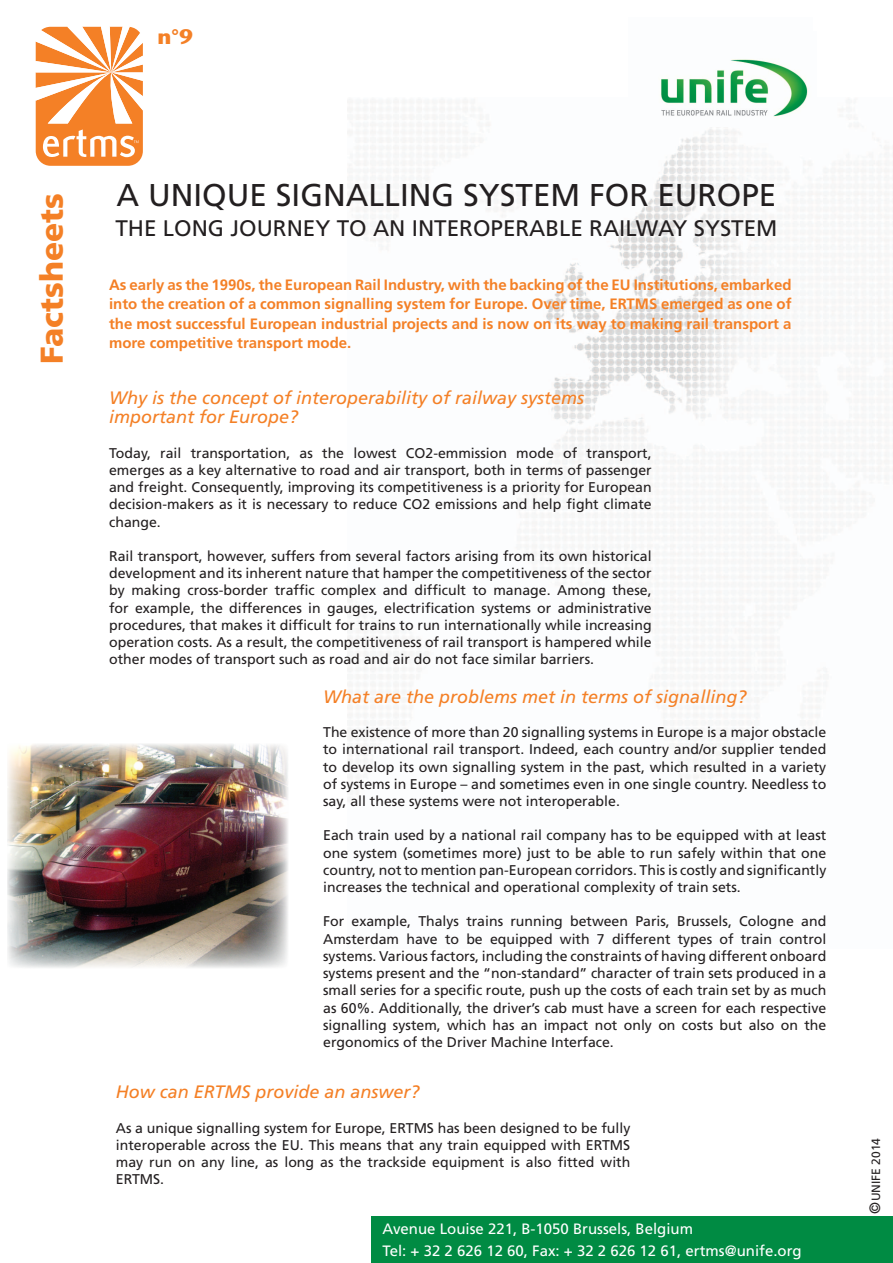
<style>
.page{position:relative;width:893px;height:1263px;background:#fff}
.page>*{position:absolute;margin:0;border:0;box-sizing:border-box;transform-origin:0 0}
.t1{font:31.5px "Frutiger";color:#231f20}
.t2{font:900 31.5px "Frutiger";color:#f48026}
.t3{font:22.5px "Frutiger";color:#231f20}
.t4{font:700 21px "Stone Sans";color:#f48026}
.t5{font:italic 18px/19.5px "Frutiger";color:#f48026}
.t6{font:700 15px/19.5px "Frutiger";color:#f48026;text-align:justify}
.t7{font:15px/22.2px "Frutiger";color:#fff}
.t8{font:14.1px/17.2px "Frutiger";color:#231f20;text-align:justify}
.t9{font:12px "Frutiger";color:#231f20}
.s1{font-size:15px}
</style>
<div class="page">
<svg style="left:36px;top:27px;width:107px;height:139px"></svg>
<img style="left:347px;top:99px;width:542px;height:702px">
<div style="left:372px;top:1216px;width:521px;height:47px;background:#008b43"></div>
<img style="left:628px;top:99px;width:15px;height:18px">
<img style="left:643px;top:59px;width:173px;height:67px">
<img style="left:7px;top:744px;width:281px;height:224px">
<h3 class="t4" style="left:157px;top:23px;width:37px">n°9</h3>
<h1 class="t2" style="left:33px;top:364px;width:173px;rotate:-90deg">Factsheets</h1>
<h1 class="t1" style="left:117px;top:176px;width:661px">A UNIQUE SIGNALLING SYSTEM FOR EUROPE</h1>
<h2 class="t3" style="left:115px;top:215px;width:664px">THE LONG JOURNEY TO AN INTEROPERABLE RAILWAY SYSTEM</h2>
<p class="t6" style="left:109px;top:275px;width:684px">As early as the 1990s, the European Rail Industry, with the backing of the EU Institutions, embarked into the creation of a common signalling system for Europe. Over time, ERTMS emerged as one of the most successful European industrial projects and is now on its way to making rail transport a more competitive transport mode.</p>
<p class="t5" style="left:109px;top:388px;width:477px">Why is the concept of interoperability of railway systems important for Europe?</p>
<p class="t8" style="left:109px;top:444px;width:544px">Today, rail transportation, as the lowest CO2-emmission mode of transport, emerges as a key alternative to road and air transport, both in terms of passenger and freight. Consequently, improving its competitiveness is a priority for European decision-makers as it is necessary to reduce CO2 emissions and help fight climate change.</p>
<p class="t8" style="left:109px;top:547px;width:544px">Rail transport, however, suffers from several factors arising from its own historical development and its inherent nature that hamper the competitiveness of the sector by making cross-border traffic complex and difficult to manage. Among these, for example, the differences in gauges, electrification systems or administrative procedures, that makes it difficult for trains to run internationally while increasing operation costs. As a result, the competitiveness of rail transport is hampered while other modes of transport such as road and air do not face similar barriers.</p>
<p class="t5" style="left:323px;top:687px;width:425px">What are the problems met in terms of signalling?</p>
<p class="t8" style="left:323px;top:723px;width:505px">The existence of more than 20 signalling systems in Europe is a major obstacle to international rail transport. Indeed, each country and/or supplier tended to develop its own signalling system in the past, which resulted in a variety of systems in Europe – and sometimes even in one single country. Needless to say, all these systems were not interoperable.</p>
<p class="t8" style="left:323px;top:827px;width:505px">Each train used by a national rail company has to be equipped with at least one system (sometimes more) just to be able to run safely within that one country, not to mention pan-European corridors. This is costly and significantly increases the technical and operational complexity of train sets.</p>
<p class="t8" style="left:323px;top:913px;width:505px">For example, Thalys trains running between Paris, Brussels, Cologne and Amsterdam have to be equipped with 7 different types of train control systems. Various factors, including the constraints of having different onboard systems present and the “non-standard” character of train sets produced in a small series for a specific route, push up the costs of each train set by as much as 60%. Additionally, the driver’s cab must have a screen for each respective signalling system, which has an impact not only on costs but also on the ergonomics of the Driver Machine Interface.</p>
<p class="t5" style="left:116px;top:1082px;width:305px">How can ERTMS provide an answer?</p>
<p class="t8" style="left:116px;top:1119px;width:516px">As a unique signalling system for Europe, ERTMS has been designed to be fully interoperable across the EU. This means that any train equipped with ERTMS may run on any line, as long as the trackside equipment is also fitted with ERTMS.</p>
<p class="t7" style="left:383px;top:1217px;width:421px">Avenue Louise 221, B-1050 Brussels, Belgium<br>Tel: + 32 2 626 12 60, Fax: + 32 2 626 12 61, ertms@unife.org</p>
<p class="t9" style="left:869px;top:1214px;width:78px;rotate:-90deg"><span class="s1">©</span>UNIFE 2014</p>
</div>
